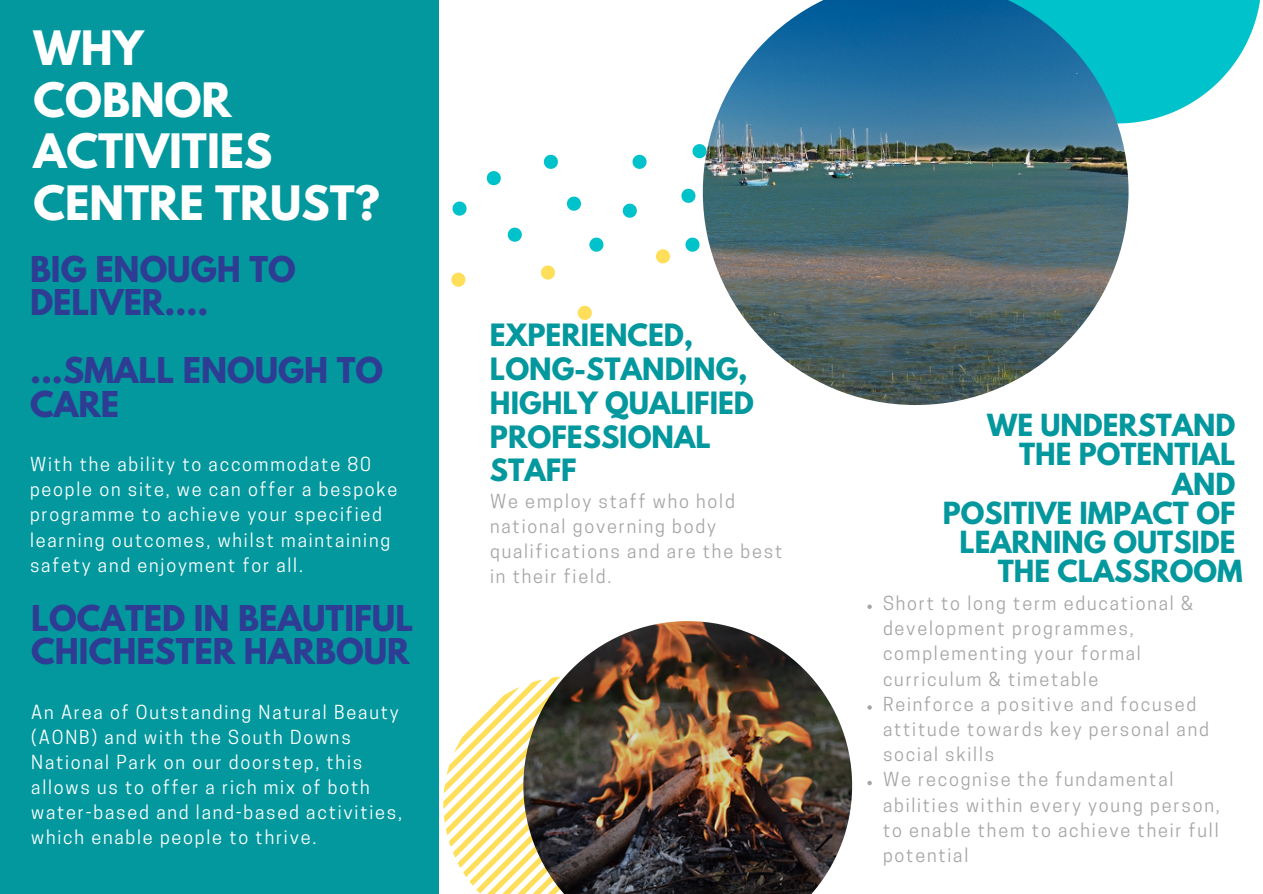
<style>
.page{position:relative;width:1263px;height:894px;background:#fff}
.page>*{position:absolute;margin:0;border:0;box-sizing:border-box;transform-origin:0 0}
.t1{font:700 42px/51.8px "League Spartan";color:#fff}
.t2{font:700 31.5px/33.8px "League Spartan";color:#2e3c94}
.t3{font:700 27.3px/33.9px "League Spartan";color:#03989e}
.t4{font:700 27px "League Spartan";color:#03989e}
.t5{font:18.15px/25.2px "Cooper Hewitt";letter-spacing:.1em;color:#a6a6a6}
.t6{font:18.15px/25.2px "Cooper Hewitt";letter-spacing:.1em;color:#fff}
</style>
<div class="page">
<svg style="left:541px;top:265px;width:14px;height:14px"></svg>
<svg style="left:578px;top:306px;width:14px;height:14px"></svg>
<svg style="left:656px;top:249px;width:14px;height:14px"></svg>
<svg style="left:451px;top:272px;width:14px;height:15px"></svg>
<svg style="left:508px;top:227px;width:14px;height:15px"></svg>
<svg style="left:567px;top:196px;width:14px;height:15px"></svg>
<svg style="left:685px;top:237px;width:14px;height:15px"></svg>
<svg style="left:544px;top:155px;width:14px;height:14px"></svg>
<svg style="left:623px;top:203px;width:14px;height:15px"></svg>
<svg style="left:692px;top:144px;width:11px;height:14px"></svg>
<svg style="left:452px;top:201px;width:15px;height:14px"></svg>
<svg style="left:632px;top:155px;width:15px;height:14px"></svg>
<svg style="left:589px;top:237px;width:14px;height:15px"></svg>
<svg style="left:487px;top:171px;width:14px;height:14px"></svg>
<svg style="left:681px;top:189px;width:14px;height:14px"></svg>
<svg style="left:1128px;top:0;width:132px;height:123px"></svg>
<img style="left:703px;top:0;width:425px;height:405px">
<div style="left:0;top:0;width:439px;height:893px;background:#03989e"></div>
<svg style="left:867px;top:604px;width:5px;height:4px"></svg>
<svg style="left:867px;top:705px;width:5px;height:4px"></svg>
<svg style="left:867px;top:780px;width:5px;height:5px"></svg>
<svg style="left:443px;top:687px;width:80px;height:206px"></svg>
<img style="left:523px;top:621px;width:329px;height:272px">
<p class="t1" style="left:34px;top:27px;width:111px">WHY</p>
<p class="t1" style="left:34px;top:79px;width:348px">COBNOR<br>ACTIVITIES<br>CENTRE TRUST?</p>
<p class="t2" style="left:30px;top:256px;width:267px">BIG ENOUGH TO<br>DELIVER....</p>
<p class="t2" style="left:30px;top:357px;width:355px">...SMALL ENOUGH TO<br>CARE</p>
<p class="t6" style="left:30px;top:453px;width:369px">With the ability to accommodate 80 people on site, we can offer a bespoke programme to achieve your specified learning outcomes, whilst maintaining safety and enjoyment for all.</p>
<p class="t2" style="left:31px;top:605px;width:383px">LOCATED IN BEAUTIFUL<br>CHICHESTER HARBOUR</p>
<p class="t6" style="left:31px;top:701px;width:372px">An Area of Outstanding Natural Beauty (AONB) and with the South Downs National Park on our doorstep, this allows us to offer a rich mix of both water-based and land-based activities, which enable people to thrive.</p>
<p class="t3" style="left:490px;top:321px;width:266px">EXPERIENCED,<br>LONG-STANDING,<br>HIGHLY QUALIFIED<br>PROFESSIONAL<br>STAFF</p>
<p class="t5" style="left:490px;top:490px;width:294px">We employ staff who hold national governing body qualifications and are the best in their field.</p>
<p class="t4" style="left:987px;top:411px;width:250px">WE UNDERSTAND</p>
<p class="t4" style="left:1019px;top:441px;width:218px">THE POTENTIAL</p>
<p class="t4" style="left:1172px;top:470px;width:65px">AND</p>
<p class="t4" style="left:943px;top:499px;width:294px">POSITIVE IMPACT OF</p>
<p class="t4" style="left:959px;top:528px;width:277px">LEARNING OUTSIDE</p>
<p class="t4" style="left:998px;top:558px;width:246px">THE CLASSROOM</p>
<p class="t5" style="left:883px;top:592px;width:312px">Short to long term educational &amp; development programmes, complementing your formal curriculum &amp; timetable</p>
<p class="t5" style="left:883px;top:693px;width:327px">Reinforce a positive and focused attitude towards key personal and social skills</p>
<p class="t5" style="left:883px;top:769px;width:338px">We recognise the fundamental abilities within every young person, to enable them to achieve their full potential</p>
</div>
